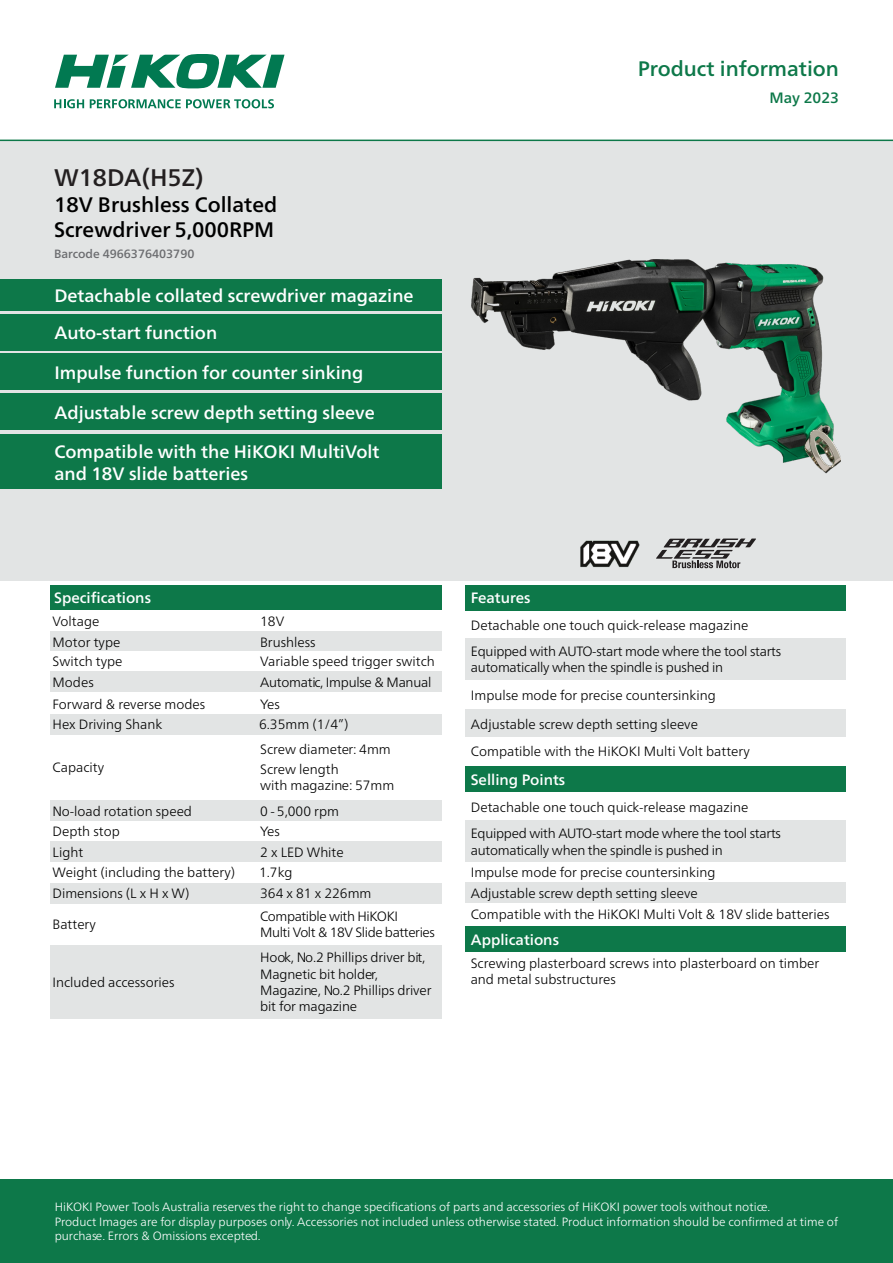
<style>
.page{position:relative;width:893px;height:1263px;background:#fff}
.page>*{position:absolute;margin:0;border:0;box-sizing:border-box;transform-origin:0 0}
.t1{font:500 24px "Neue Frutiger World";color:#231f20}
.t2{font:500 21px/25.2px "Neue Frutiger World";color:#000}
.t3{font:500 21px "Neue Frutiger World";color:#0d7849}
.t4{font:500 18px/21.6px "Neue Frutiger World";color:#fff}
.t5{font:500 15px "Neue Frutiger World";color:#fff}
.t6{font:500 15px "Neue Frutiger World";color:#0d7849}
.t7{font:300 13.5px/16.2px "Neue Frutiger World";color:#000}
.t8{font:300 13.5px/16.2px "Neue Frutiger World";letter-spacing:-.02em;color:#000}
.t9{font:300 13.5px/16.2px "Neue Frutiger World";letter-spacing:-.03em;color:#000}
.t10{font:300 12px/14.4px "Neue Frutiger World";color:#fff}
.t11{font:500 12px "Neue Frutiger World";color:#6c6d70}
</style>
<div class="page">
<div style="left:0;top:140px;width:893px;height:440px;background:#e2e4e4"></div>
<svg style="left:54px;top:99px;width:30px;height:9px"></svg>
<svg style="left:90px;top:99px;width:184px;height:9px"></svg>
<svg style="left:55px;top:54px;width:230px;height:34px"></svg>
<hr style="left:0;top:140px;width:893px;height:1px;background:#0d7849">
<div style="left:0;top:1179px;width:893px;height:84px;background:#0d7849"></div>
<div style="left:50px;top:944px;width:392px;height:74px;background:#e2e4e4"></div>
<div style="left:465px;top:637px;width:380px;height:43px;background:#e2e4e4"></div>
<div style="left:465px;top:709px;width:380px;height:28px;background:#e2e4e4"></div>
<div style="left:465px;top:610px;width:380px;height:28px;background:#fff"></div>
<div style="left:50px;top:585px;width:392px;height:25px;background:#0d7849"></div>
<div style="left:50px;top:631px;width:392px;height:21px;background:#e2e4e4"></div>
<div style="left:50px;top:651px;width:392px;height:20px;background:#fff"></div>
<div style="left:50px;top:883px;width:392px;height:21px;background:#e2e4e4"></div>
<div style="left:50px;top:671px;width:392px;height:21px;background:#e2e4e4"></div>
<div style="left:50px;top:714px;width:392px;height:21px;background:#e2e4e4"></div>
<div style="left:50px;top:800px;width:392px;height:21px;background:#e2e4e4"></div>
<div style="left:50px;top:841px;width:392px;height:21px;background:#e2e4e4"></div>
<div style="left:465px;top:821px;width:380px;height:41px;background:#e2e4e4"></div>
<div style="left:465px;top:882px;width:380px;height:21px;background:#e2e4e4"></div>
<div style="left:465px;top:767px;width:380px;height:25px;background:#0d7849"></div>
<div style="left:465px;top:585px;width:380px;height:25px;background:#0d7849"></div>
<div style="left:465px;top:926px;width:380px;height:25px;background:#0d7849"></div>
<div style="left:0;top:279px;width:442px;height:32px;background:#0d7849"></div>
<div style="left:0;top:314px;width:442px;height:37px;background:#0d7849"></div>
<div style="left:0;top:354px;width:442px;height:36px;background:#0d7849"></div>
<div style="left:0;top:393px;width:442px;height:37px;background:#0d7849"></div>
<div style="left:0;top:435px;width:442px;height:54px;background:#0d7849"></div>
<img style="left:472px;top:259px;width:369px;height:215px">
<svg style="left:656px;top:538px;width:100px;height:30px"></svg>
<img style="left:580px;top:540px;width:60px;height:28px">
<p class="t1" style="left:54px;top:157px;width:151px">W18DA(H5Z)</p>
<p class="t2" style="left:54px;top:192px;width:225px">18V Brushless Collated<br>Screwdriver 5,000RPM</p>
<p class="t11" style="left:54px;top:244px;width:142px">Barcode 4966376403790</p>
<p class="t4" style="left:54px;top:285px;width:361px">Detachable collated screwdriver magazine</p>
<p class="t4" style="left:54px;top:322px;width:164px">Auto-start function</p>
<p class="t4" style="left:54px;top:362px;width:310px">Impulse function for counter sinking</p>
<p class="t4" style="left:54px;top:402px;width:322px">Adjustable screw depth setting sleeve</p>
<p class="t4" style="left:54px;top:441px;width:327px">Compatible with the HiKOKI MultiVolt and 18V slide batteries</p>
<p class="t3" style="left:638px;top:51px;width:203px">Product information</p>
<p class="t6" style="left:769px;top:85px;width:71px">May 2023</p>
<p class="t5" style="left:54px;top:586px;width:98px">Specifications</p>
<p class="t7" style="left:53px;top:613px;width:48px">Voltage</p>
<p class="t7" style="left:53px;top:634px;width:69px">Motor type</p>
<p class="t7" style="left:53px;top:674px;width:43px">Modes</p>
<p class="t7" style="left:53px;top:717px;width:111px">Hex Driving Shank</p>
<p class="t7" style="left:53px;top:654px;width:71px">Switch type</p>
<p class="t7" style="left:53px;top:696px;width:154px">Forward &amp; reverse modes</p>
<p class="t7" style="left:53px;top:759px;width:53px">Capacity</p>
<p class="t7" style="left:53px;top:803px;width:141px">No-load rotation speed</p>
<p class="t7" style="left:53px;top:823px;width:69px">Depth stop</p>
<p class="t7" style="left:53px;top:844px;width:32px">Light</p>
<p class="t7" style="left:260px;top:613px;width:26px">18V</p>
<p class="t7" style="left:260px;top:634px;width:57px">Brushless</p>
<p class="t8" style="left:260px;top:674px;width:173px">Automatic, Impulse &amp; Manual</p>
<p class="t7" style="left:259px;top:717px;width:91px">6.35mm (1/4”)</p>
<p class="t7" style="left:260px;top:741px;width:132px">Screw diameter: 4mm</p>
<p class="t7" style="left:260px;top:761px;width:80px">Screw length</p>
<p class="t7" style="left:260px;top:777px;width:136px">with magazine: 57mm</p>
<p class="t7" style="left:260px;top:803px;width:80px">0 - 5,000 rpm</p>
<p class="t7" style="left:260px;top:654px;width:176px">Variable speed trigger switch</p>
<p class="t7" style="left:260px;top:696px;width:21px">Yes</p>
<p class="t7" style="left:260px;top:823px;width:21px">Yes</p>
<p class="t7" style="left:260px;top:844px;width:85px">2 x LED White</p>
<p class="t7" style="left:53px;top:864px;width:184px">Weight (including the battery)</p>
<p class="t7" style="left:259px;top:864px;width:35px">1.7kg</p>
<p class="t7" style="left:53px;top:886px;width:138px">Dimensions (L x H x W)</p>
<p class="t7" style="left:53px;top:916px;width:45px">Battery</p>
<p class="t7" style="left:53px;top:974px;width:123px">Included accessories</p>
<p class="t7" style="left:260px;top:886px;width:113px">364 x 81 x 226mm</p>
<p class="t9" style="left:260px;top:908px;width:176px">Compatible with HiKOKI<br>Multi Volt &amp; 18V Slide batteries</p>
<p class="t7" style="left:260px;top:949px;width:173px">Hook, No.2 Phillips driver bit,<br>Magnetic bit holder,<br>Magazine, No.2 Phillips driver bit for magazine</p>
<p class="t5" style="left:471px;top:586px;width:61px">Features</p>
<p class="t7" style="left:471px;top:617px;width:279px">Detachable one touch quick-release magazine</p>
<p class="t8" style="left:471px;top:643px;width:312px">Equipped with AUTO-start mode where the tool starts automatically when the spindle is pushed in</p>
<p class="t7" style="left:471px;top:687px;width:246px">Impulse mode for precise countersinking</p>
<p class="t7" style="left:471px;top:716px;width:228px">Adjustable screw depth setting sleeve</p>
<p class="t7" style="left:471px;top:744px;width:280px">Compatible with the HiKOKI Multi Volt battery</p>
<p class="t5" style="left:471px;top:767px;width:96px">Selling Points</p>
<p class="t7" style="left:471px;top:799px;width:279px">Detachable one touch quick-release magazine</p>
<p class="t8" style="left:471px;top:826px;width:312px">Equipped with AUTO-start mode where the tool starts automatically when the spindle is pushed in</p>
<p class="t7" style="left:471px;top:865px;width:246px">Impulse mode for precise countersinking</p>
<p class="t7" style="left:471px;top:906px;width:360px">Compatible with the HiKOKI Multi Volt &amp; 18V slide batteries</p>
<p class="t7" style="left:471px;top:885px;width:228px">Adjustable screw depth setting sleeve</p>
<p class="t5" style="left:471px;top:927px;width:90px">Applications</p>
<p class="t7" style="left:471px;top:955px;width:350px">Screwing plasterboard screws into plasterboard on timber and metal substructures</p>
<p class="t10" style="left:55px;top:1200px;width:785px">HiKOKI Power Tools Australia reserves the right to change specifications of parts and accessories of HiKOKI power tools without notice.<br>Product Images are for display purposes only. Accessories not included unless otherwise stated. Product information should be confirmed at time of purchase. Errors &amp; Omissions excepted.</p>
</div>
